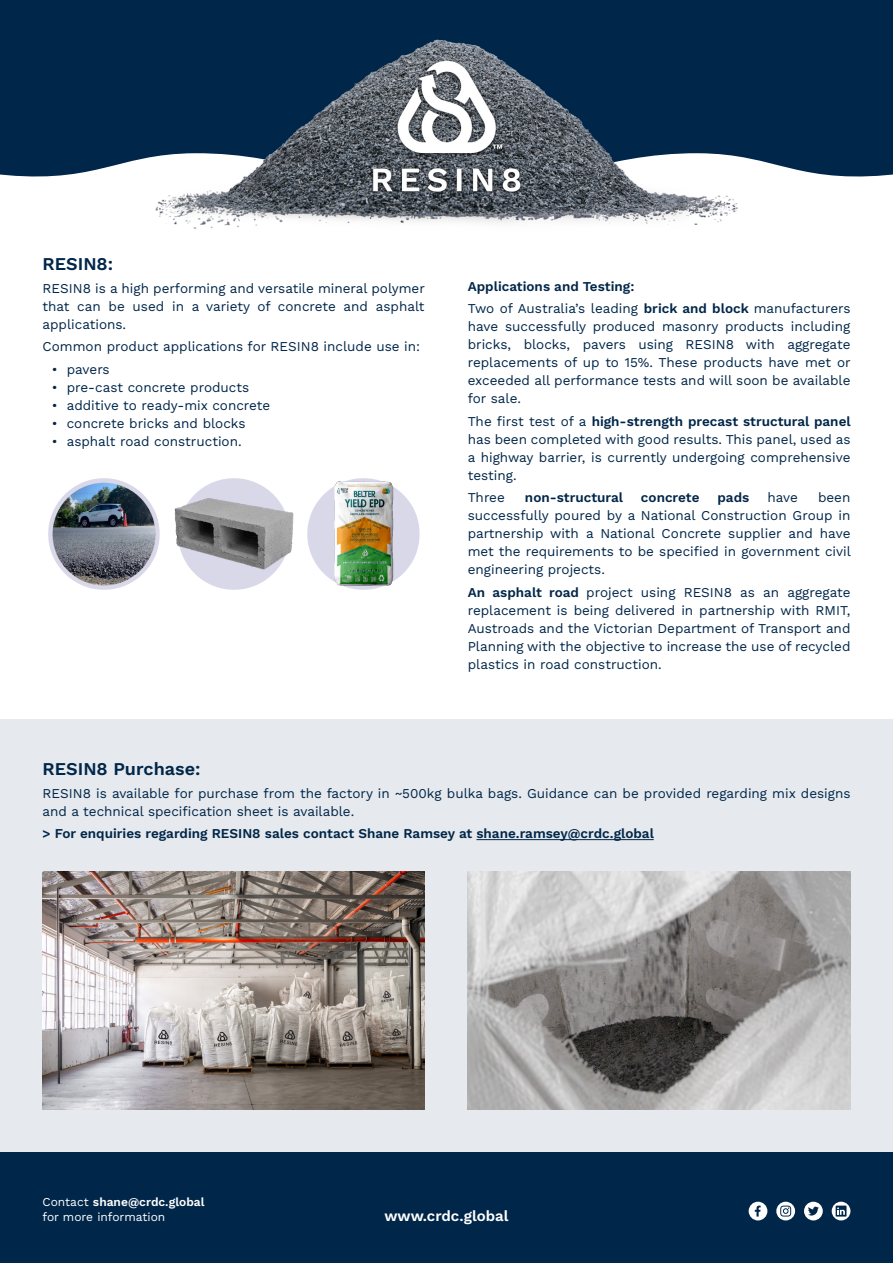
<style>
.page{position:relative;width:893px;height:1263px;background:#fff}
.page>*{position:absolute;margin:0;border:0;box-sizing:border-box;transform-origin:0 0}
.t1{font:600 18px "Work Sans";color:#002649}
.t2{font:600 15px "Work Sans";color:#fff}
.t3{font:13.5px/18px "Work Sans";color:#002649;text-align:justify}
.t4{font:600 13.5px/22.5px "Work Sans";color:#002649}
.t5{font:12px/14.4px "Work Sans";color:#fff}
.s1{font-weight:400}
.s2{font-weight:600}
</style>
<div class="page">
<div style="left:0;top:720px;width:893px;height:432px;background:#e6e9ed"></div>
<div style="left:0;top:0;width:893px;height:177px;background:#002649"></div>
<div style="left:0;top:1152px;width:893px;height:111px;background:#002649"></div>
<svg style="left:804px;top:1202px;width:19px;height:18px"></svg>
<svg style="left:776px;top:1202px;width:19px;height:18px"></svg>
<svg style="left:832px;top:1202px;width:18px;height:18px"></svg>
<svg style="left:749px;top:1202px;width:18px;height:18px"></svg>
<img style="left:48px;top:478px;width:112px;height:112px">
<img style="left:307px;top:478px;width:113px;height:112px">
<img style="left:174px;top:478px;width:120px;height:112px">
<img style="left:155px;top:14px;width:583px;height:215px">
<img style="left:42px;top:871px;width:383px;height:238px">
<img style="left:468px;top:872px;width:382px;height:238px">
<hr style="left:476px;top:839px;width:178px;height:1px;background:#002649">
<h1 class="t1" style="left:43px;top:250px;width:72px">RESIN8:</h1>
<p class="t3" style="left:43px;top:278px;width:384px">RESIN8 is a high performing and versatile mineral polymer that can be used in a variety of concrete and asphalt applications.</p>
<p class="t3" style="left:43px;top:337px;width:379px">Common product applications for RESIN8 include use in:</p>
<p class="t3" style="left:52px;top:359px;width:60px">• pavers</p>
<p class="t3" style="left:52px;top:377px;width:199px">• pre-cast concrete products</p>
<p class="t3" style="left:52px;top:395px;width:220px">• additive to ready-mix concrete</p>
<p class="t3" style="left:52px;top:413px;width:195px">• concrete bricks and blocks</p>
<p class="t3" style="left:52px;top:431px;width:191px">• asphalt road construction.</p>
<p class="t4" style="left:468px;top:274px;width:384px">Applications and Testing:<br><span class="s1">Two of Australia’s leading</span> brick and block <span class="s1">manufacturers</span></p>
<p class="t3" style="left:468px;top:317px;width:385px">have successfully produced masonry products including bricks, blocks, pavers using RESIN8 with aggregate replacements of up to 15%. These products have met or exceeded all performance tests and will soon be available for sale.</p>
<p class="t3" style="left:468px;top:411px;width:384px">The first test of a <span class="s2">high-strength precast structural panel </span>has been completed with good results. This panel, used as a highway barrier, is currently undergoing comprehensive testing.</p>
<p class="t3" style="left:468px;top:488px;width:39px">Three</p>
<p class="t4" style="left:525px;top:486px;width:100px">non-structural</p>
<p class="t4" style="left:641px;top:486px;width:60px">concrete</p>
<p class="t4" style="left:717px;top:486px;width:33px">pads</p>
<p class="t3" style="left:767px;top:488px;width:32px">have</p>
<p class="t3" style="left:468px;top:488px;width:385px;text-indent:350px">been successfully poured by a National Construction Group in partnership with a National Concrete supplier and have met the requirements to be specified in government civil engineering projects.</p>
<p class="t3" style="left:468px;top:582px;width:384px"><span class="s2">An asphalt road</span> project using RESIN8 as an aggregate replacement is being delivered in partnership with RMIT, Austroads and the Victorian Department of Transport and Planning with the objective to increase the use of recycled plastics in road construction.</p>
<h1 class="t1" style="left:43px;top:755px;width:159px">RESIN8 Purchase:</h1>
<p class="t3" style="left:43px;top:784px;width:809px">RESIN8 is available for purchase from the factory in ~500kg bulka bags. Guidance can be provided regarding mix designs and a technical specification sheet is available.</p>
<p class="t4" style="left:43px;top:822px;width:613px">&gt; For enquiries regarding RESIN8 sales contact Shane Ramsey at shane.ramsey@crdc.global</p>
<p class="t5" style="left:43px;top:1194px;width:164px">Contact <span class="s2">shane@crdc.global </span>for more information</p>
<p class="t2" style="left:384px;top:1205px;width:126px">www.crdc.global</p>
</div>
